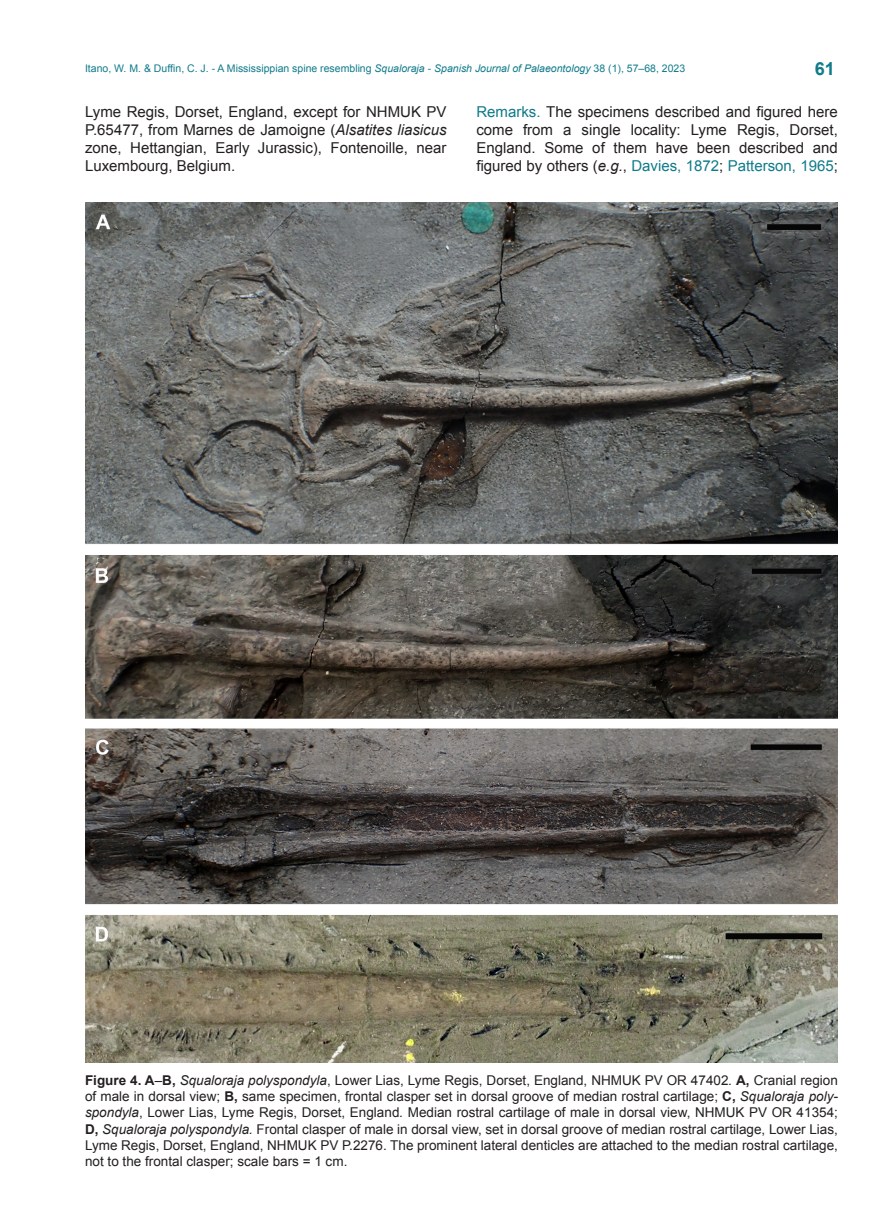
<style>
.page{position:relative;width:889px;height:1217px;background:#fff}
.page>*{position:absolute;margin:0;border:0;box-sizing:border-box;transform-origin:0 0}
.t1{font:700 18px "Arial";color:#107b8a}
.Sistematica{font:15px/18px "Arial";color:#231f20;text-align:justify}
.Pies_de_figura_ingle{font:13.5px/16.2px "Arial";color:#231f20;text-align:justify}
.t2{font:10.5px "Arial";color:#107b8a}
.s1{font-style:italic}
.s2{color:#107b8a}
.s3{font-weight:700}
</style>
<div class="page">
<img style="left:85px;top:203px;width:753px;height:858px">
<p class="t2" style="left:85px;top:62px;width:601px">Itano, W. M. &amp; Duffin, C. J. - A Mississippian spine resembling <span class="s1">Squaloraja</span> - <span class="s1">Spanish Journal of Palaeontology</span> 38 (1), 57–68, 2023</p>
<h1 class="t1" style="left:815px;top:57px;width:22px">61</h1>
<p class="Sistematica" style="left:85px;top:103px;width:363px">Lyme Regis, Dorset, England, except for NHMUK PV P.65477, from Marnes de Jamoigne (<span class="s1">Alsatites liasicus </span>zone, Hettangian, Early Jurassic), Fontenoille, near Luxembourg, Belgium.</p>
<p class="Sistematica" style="left:476px;top:103px;width:363px"><span class="s2">Remarks.</span> The specimens described and figured here come from a single locality: Lyme Regis, Dorset, England. Some of them have been described and figured by others (<span class="s1">e.g.</span>, <span class="s2">Davies, 1872</span>; <span class="s2">Patterson, 1965</span>;</p>
<p class="Pies_de_figura_ingle" style="left:85px;top:1071px;width:754px"><span class="s3">Figure 4. A</span>–<span class="s3">B,</span> <span class="s1">Squaloraja polyspondyla</span>, Lower Lias, Lyme Regis, Dorset, England, NHMUK PV OR 47402<span class="s1">.</span> <span class="s3">A,</span> Cranial region of male in dorsal view; <span class="s3">B,</span> same specimen, frontal clasper set in dorsal groove of median rostral cartilage; <span class="s3">C,</span> <span class="s1">Squaloraja poly&shy;spondyla</span>, Lower Lias, Lyme Regis, Dorset, England<span class="s1">.</span> Median rostral cartilage of male in dorsal view, NHMUK PV OR 41354; <span class="s3">D,</span> <span class="s1">Squaloraja polyspondyla.</span> Frontal clasper of male in dorsal view, set in dorsal groove of median rostral cartilage, Lower Lias, Lyme Regis, Dorset, England, NHMUK PV P.2276. The prominent lateral denticles are attached to the median rostral cartilage, not to the frontal clasper; scale bars = 1 cm.</p>
</div>
